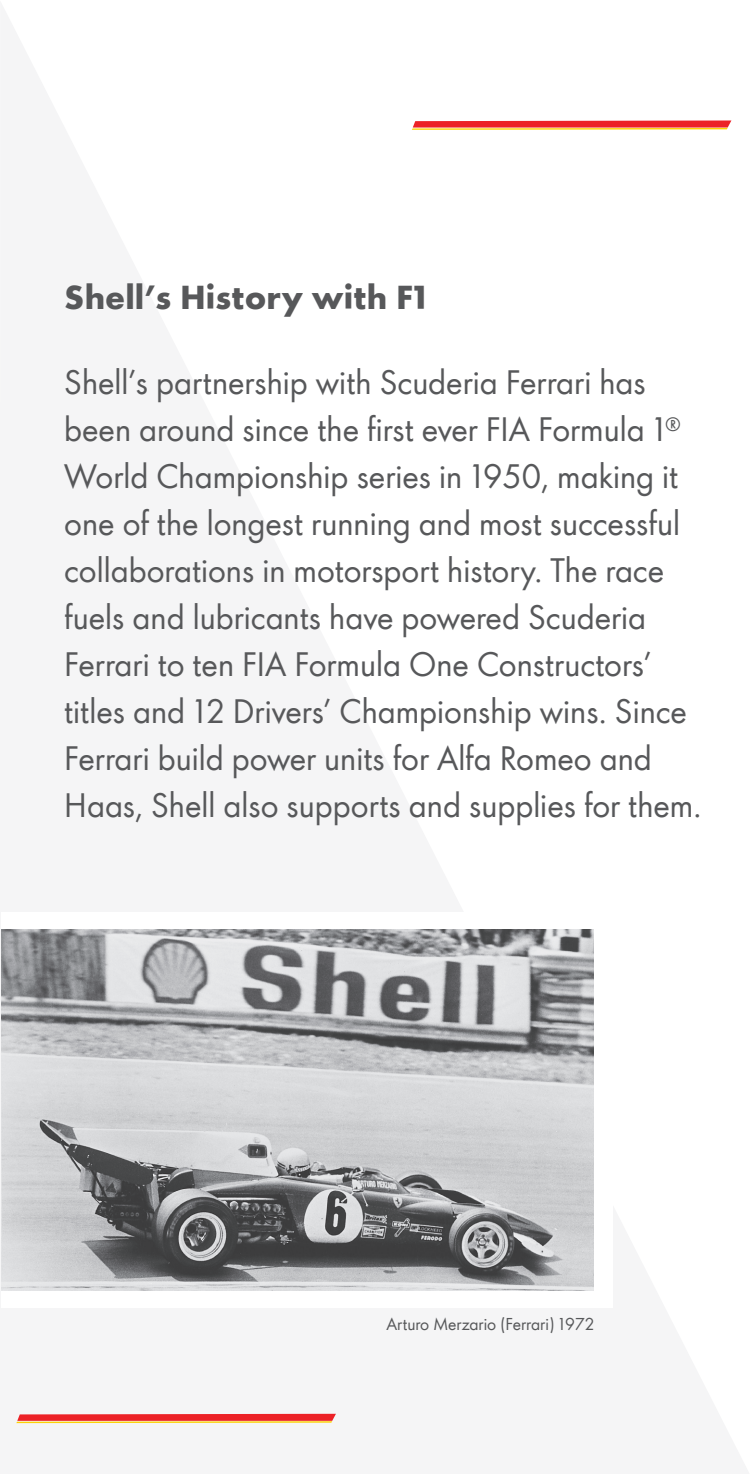
<style>
.page{position:relative;width:750px;height:1474px;background:#fff}
.page>*{position:absolute;margin:0;border:0;box-sizing:border-box;transform-origin:0 0}
.t1{font:31px/47px "Shell";color:#57585a}
.t2{font:700 31px "Shell";letter-spacing:.005em;color:#57585a}
.t3{font:15.7px "Shell";color:#57585a}
</style>
<div class="page">
<svg style="left:412px;top:120px;width:319px;height:10px;background:#f2644b"></svg>
<svg style="left:16px;top:1414px;width:320px;height:9px;background:#ef5338"></svg>
<img style="left:2px;top:930px;width:591px;height:361px">
<p class="t2" style="left:64px;top:272px;width:364px">Shell’s History with F1</p>
<p class="t1" style="left:64px;top:357px;width:639px">Shell’s partnership with Scuderia Ferrari has been around since the first ever FIA Formula 1<sup>® </sup>World Championship series in 1950, making it one of the longest running and most successful collaborations in motorsport history. The race fuels and lubricants have powered Scuderia Ferrari to ten FIA Formula One Constructors’ titles and 12 Drivers’ Championship wins. Since Ferrari build power units for Alfa Romeo and Haas, Shell also supports and supplies for them.</p>
<p class="t3" style="left:387px;top:1312px;width:209px">Arturo Merzario (Ferrari) 1972</p>
</div>
